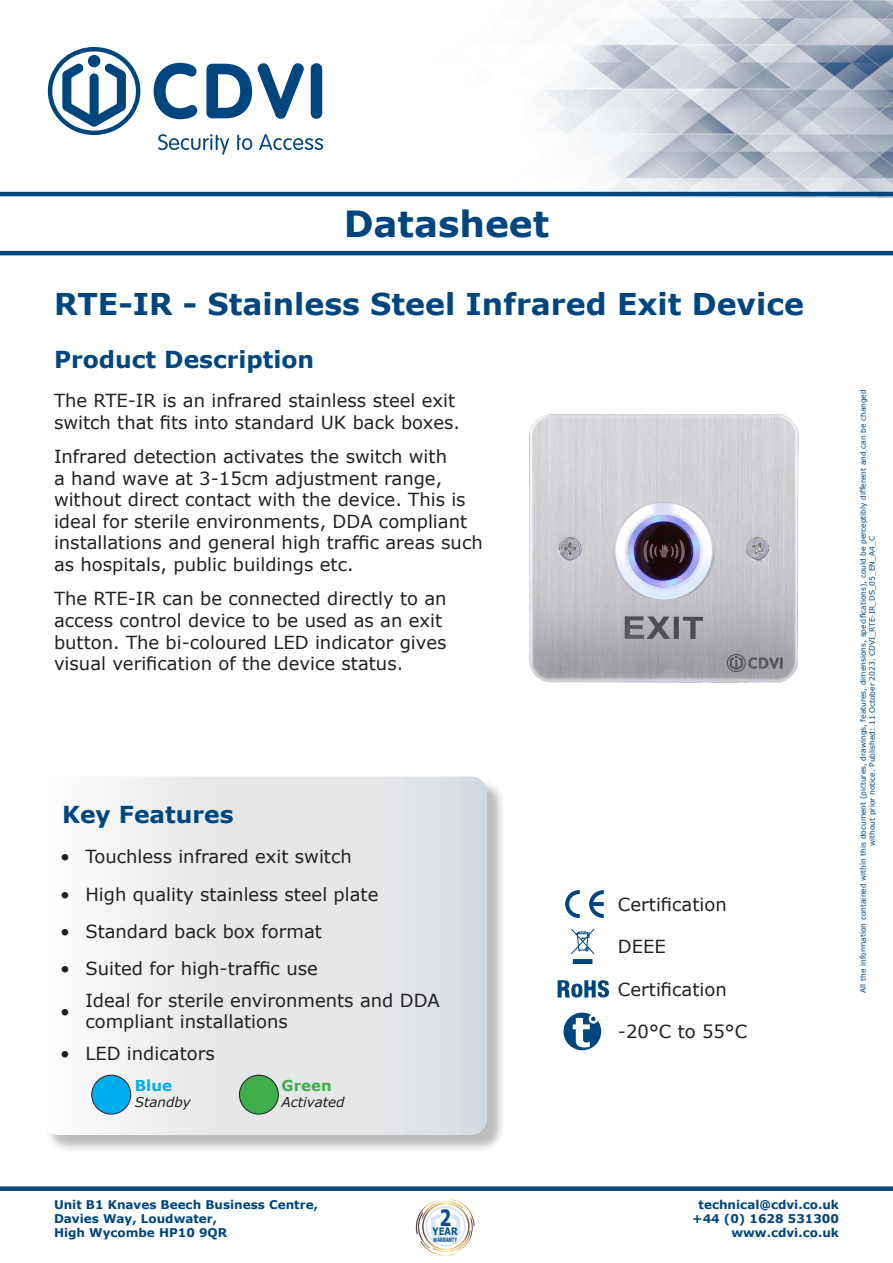
<style>
.page{position:relative;width:893px;height:1263px;background:#fff}
.page>*{position:absolute;margin:0;border:0;box-sizing:border-box;transform-origin:0 0}
.t1{font:700 36px "Verdana";color:#00467e}
.Product_Name___Description{font:700 30px "Verdana";color:#00467e}
.Section_Title{font:700 23.4px "Verdana";color:#00467e}
.t2{font:18px/21.6px "Verdana";color:#231f20}
.t3{font:700 15px "Verdana";color:#40ae49}
.t4{font:700 15px "Verdana";color:#00aeef}
.t5{font:italic 13.5px "Verdana";color:#231f20}
.t6{font:700 12px/14.4px "Verdana";color:#00467e;text-align:right}
.t7{font:700 10.2px "Verdana";color:#014f85;scale:.82 1}
.t8{font:7.5px/9px "Verdana";color:#00467e;text-align:center}
.t9{font:700 5.85px "Verdana";color:#014f85;scale:.62 1}
</style>
<div class="page">
<svg style="left:416px;top:1198px;width:59px;height:58px"></svg>
<div style="left:0;top:1186px;width:893px;height:5px;background:#00467e"></div>
<img style="left:336px;top:0;width:557px;height:198px">
<hr style="left:0;top:192px;width:893px;height:4px;background:#00467e">
<svg style="left:48px;top:47px;width:93px;height:88px"></svg>
<svg style="left:158px;top:134px;width:71px;height:21px"></svg>
<svg style="left:237px;top:135px;width:15px;height:15px"></svg>
<svg style="left:259px;top:134px;width:64px;height:16px"></svg>
<svg style="left:154px;top:63px;width:43px;height:56px"></svg>
<svg style="left:206px;top:64px;width:46px;height:54px"></svg>
<svg style="left:258px;top:63px;width:46px;height:56px"></svg>
<div style="left:311px;top:63px;width:11px;height:56px;background:#00467e;border-radius:6px"></div>
<hr style="left:0;top:251px;width:893px;height:4px;background:#00467e">
<div style="left:45px;top:779px;width:461px;height:374px;background:#231f20;opacity:.3"></div>
<svg style="left:45px;top:776px;width:442px;height:359px"></svg>
<svg style="left:589px;top:890px;width:15px;height:28px"></svg>
<svg style="left:565px;top:890px;width:15px;height:28px"></svg>
<svg style="left:571px;top:929px;width:23px;height:35px"></svg>
<svg style="left:558px;top:980px;width:51px;height:18px"></svg>
<svg style="left:563px;top:1012px;width:38px;height:38px"></svg>
<div style="left:92px;top:1075px;width:39px;height:39px;background:#00aeef;border-radius:50%"></div>
<div style="left:91px;top:1075px;width:40px;height:39px;border:1px solid #231f20;border-radius:50%"></div>
<div style="left:239px;top:1075px;width:39px;height:39px;background:#40ae49;border-radius:50%"></div>
<div style="left:239px;top:1075px;width:40px;height:39px;border:1px solid #231f20;border-radius:50%"></div>
<img style="left:529px;top:414px;width:270px;height:269px">
<p class="t1" style="left:344px;top:201px;width:207px">Datasheet</p>
<p class="Product_Name___Description" style="left:54px;top:284px;width:751px">RTE-IR - Stainless Steel Infrared Exit Device</p>
<p class="Section_Title" style="left:54px;top:344px;width:262px">Product Description</p>
<p class="t2" style="left:54px;top:390px;width:408px">The RTE-IR is an infrared stainless steel exit switch that fits into standard UK back boxes.</p>
<p class="t2" style="left:54px;top:446px;width:430px">Infrared detection activates the switch with<br>a hand wave at 3-15cm adjustment range, without direct contact with the device. This is ideal for sterile environments, DDA compliant installations and general high traffic areas such as hospitals, public buildings etc.</p>
<p class="t2" style="left:54px;top:588px;width:394px">The RTE-IR can be connected directly to an access control device to be used as an exit button. The bi-coloured LED indicator gives visual verification of the device status.</p>
<p class="Section_Title" style="left:62px;top:799px;width:173px">Key Features</p>
<p class="t2" style="left:60px;top:846px;width:11px">•</p>
<p class="t2" style="left:85px;top:846px;width:268px">Touchless infrared exit switch</p>
<p class="t2" style="left:60px;top:883px;width:11px">•</p>
<p class="t2" style="left:85px;top:883px;width:295px">High quality stainless steel plate</p>
<p class="t2" style="left:60px;top:921px;width:11px">•</p>
<p class="t2" style="left:85px;top:921px;width:238px">Standard back box format</p>
<p class="t2" style="left:60px;top:958px;width:11px">•</p>
<p class="t2" style="left:85px;top:958px;width:234px">Suited for high-traffic use</p>
<p class="t2" style="left:60px;top:1000px;width:11px">•</p>
<p class="t2" style="left:85px;top:990px;width:356px">Ideal for sterile environments and DDA compliant installations</p>
<p class="t2" style="left:60px;top:1043px;width:11px">•</p>
<p class="t2" style="left:85px;top:1043px;width:131px">LED indicators</p>
<p class="t4" style="left:135px;top:1075px;width:39px">Blue</p>
<p class="t5" style="left:135px;top:1093px;width:58px">Standby</p>
<p class="t3" style="left:282px;top:1075px;width:52px">Green</p>
<p class="t5" style="left:282px;top:1093px;width:65px">Activated</p>
<p class="t2" style="left:618px;top:894px;width:110px">Certification</p>
<p class="t2" style="left:618px;top:936px;width:50px">DEEE</p>
<p class="t2" style="left:618px;top:979px;width:110px">Certification</p>
<p class="t2" style="left:618px;top:1021px;width:131px">-20°C to 55°C</p>
<p class="t8" style="left:859px;top:993px;width:605px;rotate:-90deg">All the information contained within this document (pictures, drawings, features, dimensions, specifications), could be perceptibly different and can be changed without prior notice. Published: 11 October 2023. CDVI_RTE-IR_DS_05_EN_A4_C</p>
<p class="t6" style="left:54px;top:1197px;width:266px;text-align:left">Unit B1 Knaves Beech Business Centre,<br>Davies Way, Loudwater,<br>High Wycombe HP10 9QR</p>
<p class="t7" style="left:433px;top:1225px;width:32px">YEAR<sup>2</sup></p>
<p class="t9" style="left:433px;top:1236px;width:40px">WARRANTY</p>
<p class="t6" style="left:692px;top:1197px;width:148px">technical@cdvi.co.uk +44 (0) 1628 531300 www.cdvi.co.uk</p>
</div>
